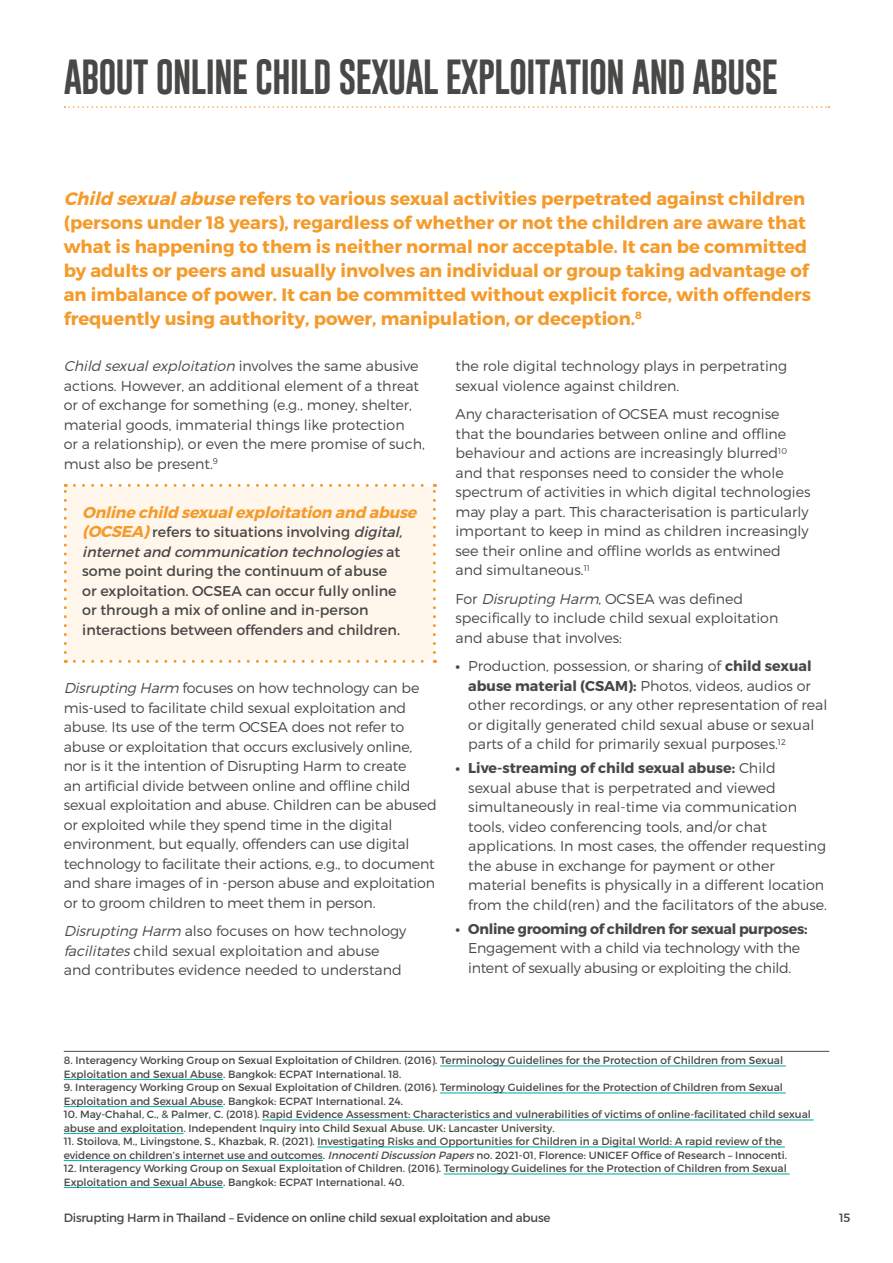
<style>
.page{position:relative;width:893px;height:1263px;background:#fff}
.page>*{position:absolute;margin:0;border:0;box-sizing:border-box;transform-origin:0 0}
.t1{font:36px "Gobold";letter-spacing:-.03em;color:#484847}
.t2{font:700 18px/24px "Montserrat";color:#f59b2b}
.t3{font:italic 700 15.75px "Montserrat";color:#f59b2b}
.t4{font:300 14.25px/19.5px "Montserrat";color:#484847}
.t5{font:14.25px/19.5px "Montserrat";color:#484847}
.t6{font:300 14.25px/19.5px "Montserrat";letter-spacing:-.02em;color:#484847}
.t7{font:700 14.25px "Montserrat";letter-spacing:-.02em;color:#484847}
.t8{font:12px "Montserrat";letter-spacing:-.02em;color:#484847}
.t9{font:10.5px/13.5px "Montserrat";color:#484847}
.s1{font-style:italic}
.s2{font-weight:700;font-style:italic;font-size:15.75px;color:#f59b2b}
.s3{font-weight:700}
</style>
<div class="page">
<hr style="left:64px;top:1051px;width:765px;height:1px;background:#484847">
<hr style="left:440px;top:1065px;width:346px;height:1px;background:#15b3ab">
<hr style="left:64px;top:1079px;width:159px;height:1px;background:#15b3ab">
<hr style="left:440px;top:1092px;width:346px;height:1px;background:#15b3ab">
<hr style="left:64px;top:1106px;width:159px;height:1px;background:#15b3ab">
<hr style="left:262px;top:1119px;width:552px;height:1px;background:#15b3ab">
<hr style="left:64px;top:1133px;width:119px;height:1px;background:#15b3ab">
<hr style="left:317px;top:1146px;width:468px;height:1px;background:#15b3ab">
<hr style="left:64px;top:1160px;width:259px;height:1px;background:#15b3ab">
<hr style="left:444px;top:1173px;width:346px;height:1px;background:#15b3ab">
<hr style="left:64px;top:1187px;width:159px;height:1px;background:#15b3ab">
<div style="left:65px;top:485px;width:369px;height:176px;background:#fff6ec"></div>
<hr style="left:65px;top:484px;width:369px;height:3px;background:#fff">
<hr style="left:64px;top:485px;width:3px;height:176px;background:#fff">
<hr style="left:433px;top:485px;width:3px;height:176px;background:#fff">
<hr style="left:65px;top:660px;width:369px;height:3px;background:#fff">
<svg style="left:64px;top:484px;width:3px;height:168px"></svg>
<svg style="left:74px;top:484px;width:362px;height:168px"></svg>
<svg style="left:74px;top:660px;width:361px;height:3px"></svg>
<svg style="left:65px;top:106px;width:764px;height:2px"></svg>
<h1 class="t1" style="left:64px;top:54px;width:716px">ABOUT ONLINE CHILD SEXUAL EXPLOITATION AND ABUSE</h1>
<p class="t2" style="left:64px;top:187px;width:749px"><span class="s1">Child sexualabuse</span> refers to various sexual activities perpetrated against children (persons under 18 years), regardless of whether or not the children are aware that what is happening to them is neither normal nor acceptable. It can be committed by adults or peers and usually involves an individual or group taking advantage of an imbalance of power. It can be committed without explicit force, with offenders frequently using authority, power, manipulation, or deception.<sup>8</sup></p>
<p class="t4" style="left:64px;top:356px;width:363px"><span class="s1">Child sexualexploitation</span> i n vo l ve s t h e s a m e a b u s i ve actions. However, an additional element of a threat or of exchange for something (e.g., money, shelter, material goods, immaterial things like protection<br>or a relationship), or even the mere promise of such, must also be present.<sup>9</sup></p>
<p class="t3" style="left:82px;top:502px;width:340px">Online child sexualexploitation and abuse</p>
<p class="t5" style="left:82px;top:522px;width:325px"><span class="s2">(OCSEA)</span>refers to situations involving <span class="s1">digital, internetand communication technologies</span>a t some point during the continuum of abuse<br>or exploitation. OCSEA can occur fully online or through a mix of online and in-person interactions between offenders and children.</p>
<p class="t4" style="left:64px;top:678px;width:374px"><span class="s1">Disrupting Harm</span> focuses on how technology can be mis-used to facilitate child sexual exploitation and abuse. Its use of the term OCSEA does not refer to abuse or exploitation that occurs exclusively online, nor is it the intention of Disrupting Harm to create<br>an artificial divide between online and offline child sexual exploitation and abuse. Children can be abused or exploited while they spend time in the digital environment, but equally, offenders can use digital technology to facilitate their actions, e.g., to document and share images of in -person abuse and exploitation or to groom children to meet them in person.</p>
<p class="t4" style="left:64px;top:921px;width:344px"><span class="s1">Disrupting Harm</span> also focuses on how technology <span class="s1">facilitates</span>child sexual exploitation and abuse and contributes evidence needed to understand</p>
<p class="t4" style="left:455px;top:356px;width:333px">the role digital technology plays in perpetrating sexual violence against children.</p>
<p class="t4" style="left:455px;top:404px;width:356px">Any characterisation of OCSEA must recognise that the boundaries between online and offline behaviour and actions are increasingly blurred<sup>10 </sup>and that responses need to consider the whole spectrum of activities in which digital technologies may play a part. This characterisation is particularly important to keep in mind as children increasingly see their online and offline worlds as entwined and simultaneous.<sup>11</sup></p>
<p class="t4" style="left:455px;top:589px;width:324px">For <span class="s1">Disrupting Harm</span>, OCSEA was defined specifically to include child sexual exploitation and abuse that involves:</p>
<p class="t4" style="left:468px;top:656px;width:361px;text-indent:-13px"><span class="s3">•</span> Production, possession, or sharing of <span class="s3">child sexual abuse material (CSAM):</span> Photos, videos, audios or other recordings, or any other representation of real or digitally generated child sexual abuse or sexual parts of a child for primarily sexual purposes.<sup>12</sup></p>
<p class="t4" style="left:468px;top:758px;width:360px;text-indent:-13px"><span class="s3">• Live-streaming of child sexual abuse:</span> Child<br>sexual abuse that is perpetrated and viewed simultaneously in real-time via communication tools, video conferencing tools, and/or chat applications. In most cases, the offender requesting the abuse in exchange for payment or other material benefits is physically in a different location from the child(ren) and the facilitators of the abuse.</p>
<p class="t7" style="left:455px;top:920px;width:354px">• Online grooming of children for sexual purposes:</p>
<p class="t6" style="left:468px;top:938px;width:333px">Engagement with a child via technology with the intent of sexually abusing or exploiting the child.</p>
<p class="t9" style="left:64px;top:1054px;width:721px">8. Interagency Working Group on Sexual Exploitation of Children. (2016). Terminology Guidelines for the Protection of Children from Sexual<br>Exploitation and Sexual Abuse. Bangkok: ECPAT International. 18.</p>
<p class="t9" style="left:64px;top:1081px;width:721px">9. Interagency Working Group on Sexual Exploitation of Children. (2016). Terminology Guidelines for the Protection of Children from Sexual<br>Exploitation and Sexual Abuse. Bangkok: ECPAT International. 24.</p>
<p class="t9" style="left:64px;top:1108px;width:749px">10. May-Chahal, C., &amp; Palmer, C. (2018). Rapid Evidence Assessment: Characteristics and vulnerabilities of victims of online-facilitated child sexual abuse and exploitation. Independent Inquiry into Child Sexual Abuse. UK: Lancaster University.</p>
<p class="t9" style="left:64px;top:1135px;width:725px">11. Stoilova, M., Livingstone, S., Khazbak, R. (2021). Investigating Risks and Opportunities for Children in a Digital World: A rapid review of the evidence on children’s internet use and outcomes. <span class="s1">InnocentiDiscussion Papers</span>no. 2021-01, Florence: UNICEF Office of Research – Innocenti.</p>
<p class="t9" style="left:64px;top:1162px;width:725px">12. Interagency Working Group on Sexual Exploitation of Children. (2016). Terminology Guidelines for the Protection of Children from Sexual<br>Exploitation and Sexual Abuse. Bangkok: ECPAT International. 40.</p>
<p class="t8" style="left:64px;top:1210px;width:488px">Disrupting Harm in Thailand – Evidence on online child sexual exploitation and abuse</p>
<p class="t8" style="left:839px;top:1210px;width:13px">15</p>
</div>
